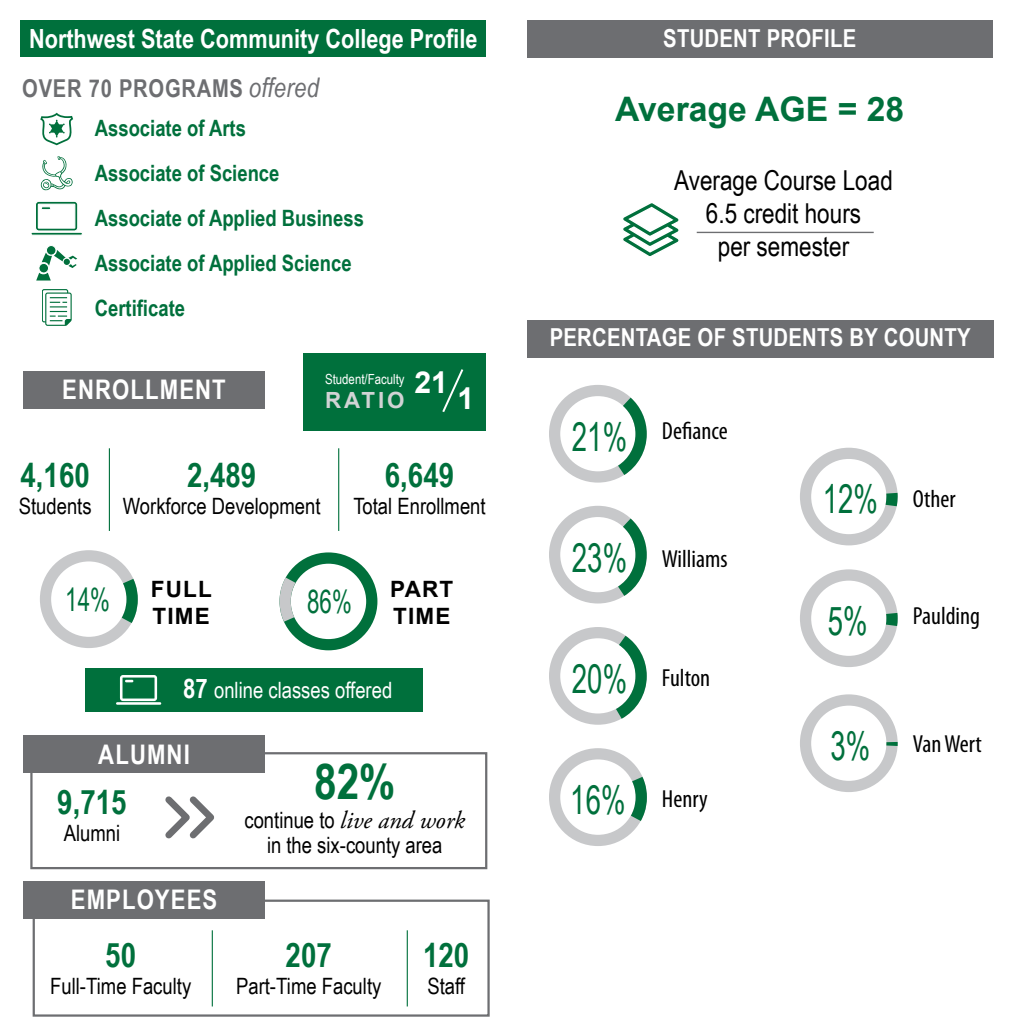
<style>
.page{position:relative;width:1013px;height:1033px;background:#fff}
.page>*{position:absolute;margin:0;border:0;box-sizing:border-box;transform-origin:0 0}
.t1{font:700 49.5px "Arial Narrow";color:#00703c}
.t2{font:700 33.75px "Arial Narrow";color:#00703c}
.t3{font:700 33.75px "Arial";color:#00703c}
.t4{font:32.18px "Arial Narrow";color:#00703c;scale:.85 1}
.t5{font:700 30.15px "Arial";color:#fff}
.t6{font:27.45px/32.9px "Arial Narrow";color:#000;text-align:center}
.t7{font:700 27px "Arial Narrow";letter-spacing:.04em;color:#fff}
.t8{font:700 26.55px "Arial Narrow";color:#fff}
.t9{font:condensed 24.75px "Myriad Pro";color:#000}
.t10{font:700 24.75px "Arial Narrow";letter-spacing:.01em;color:#fff}
.t11{font:italic 24.75px "Adobe Garamond Pro";color:#000}
.t12{font:700 24.53px "Arial Narrow";letter-spacing:.03em;color:#6d6e71}
.t13{font:22.5px "Arial Narrow";color:#000}
.t14{font:700 22.5px/45px "Arial Narrow";color:#00703c}
.t15{font:22.5px "Arial Narrow";color:#fff}
.t16{font:700 22.5px/27px "Arial";letter-spacing:.05em;color:#000}
.t17{font:700 22.28px "Arial";letter-spacing:.13em;color:#d1d3d4}
.t18{font:13.95px "Arial Narrow";color:#fff}
.s1{font-weight:400;font-style:italic;font-size:27px}
.s2{font-weight:700;font-size:27px}
.s3{font-family:"Arial Narrow";font-style:normal;font-size:22.5px}
.s4{font-family:"Arial Narrow";font-stretch:normal;font-size:39.6px;color:#00703c}
</style>
<div class="page">
<div style="left:33px;top:899px;width:456px;height:117px;border:2px solid #6d6e71"></div>
<div style="left:30px;top:752px;width:457px;height:117px;border:2px solid #6d6e71"></div>
<div style="left:20px;top:20px;width:466px;height:37px;background:#00703c"></div>
<div style="left:303px;top:353px;width:183px;height:77px;background:#00703c"></div>
<div style="left:85px;top:668px;width:337px;height:44px;background:#00703c"></div>
<div style="left:23px;top:881px;width:242px;height:37px;background:#6d6e71"></div>
<div style="left:23px;top:735px;width:242px;height:38px;background:#6d6e71"></div>
<div style="left:23px;top:371px;width:242px;height:37px;background:#6d6e71"></div>
<div style="left:526px;top:320px;width:467px;height:37px;background:#6d6e71"></div>
<div style="left:526px;top:20px;width:466px;height:37px;background:#6d6e71"></div>
<svg style="left:31px;top:201px;width:51px;height:35px"></svg>
<svg style="left:41px;top:156px;width:32px;height:34px"></svg>
<div style="left:40px;top:550px;width:98px;height:98px;border:11px solid #c7c8ca;border-radius:50%"></div>
<svg style="left:111px;top:566px;width:27px;height:70px"></svg>
<svg style="left:42px;top:289px;width:30px;height:37px"></svg>
<div style="left:46px;top:245px;width:10px;height:10px;border:1px solid #fff;border-radius:50%"></div>
<svg style="left:36px;top:248px;width:41px;height:32px"></svg>
<svg style="left:40px;top:113px;width:33px;height:32px"></svg>
<svg style="left:442px;top:369px;width:22px;height:43px"></svg>
<hr style="left:109px;top:448px;width:1px;height:83px;background:#00703c">
<hr style="left:338px;top:448px;width:1px;height:83px;background:#00703c">
<div style="left:279px;top:552px;width:98px;height:98px;border:11px solid #00703c;border-radius:50%"></div>
<svg style="left:279px;top:565px;width:27px;height:69px"></svg>
<svg style="left:165px;top:796px;width:49px;height:43px"></svg>
<svg style="left:116px;top:675px;width:45px;height:30px"></svg>
<hr style="left:212px;top:930px;width:1px;height:76px;background:#00703c">
<hr style="left:407px;top:930px;width:1px;height:76px;background:#00703c">
<svg style="left:623px;top:203px;width:56px;height:53px"></svg>
<hr style="left:696px;top:232px;width:177px;height:1px;background:#6d6e71">
<div style="left:800px;top:694px;width:97px;height:98px;border:11px solid #c7c8ca;border-radius:50%"></div>
<svg style="left:883px;top:730px;width:15px;height:27px"></svg>
<div style="left:800px;top:448px;width:97px;height:97px;border:11px solid #c7c8ca;border-radius:50%"></div>
<svg style="left:879px;top:481px;width:19px;height:38px"></svg>
<div style="left:549px;top:506px;width:97px;height:97px;border:11px solid #c7c8ca;border-radius:50%"></div>
<svg style="left:605px;top:507px;width:42px;height:96px"></svg>
<div style="left:800px;top:569px;width:97px;height:98px;border:11px solid #c7c8ca;border-radius:50%"></div>
<svg style="left:881px;top:601px;width:17px;height:37px"></svg>
<div style="left:549px;top:748px;width:98px;height:98px;border:11px solid #c7c8ca;border-radius:50%"></div>
<svg style="left:620px;top:764px;width:27px;height:69px"></svg>
<div style="left:549px;top:627px;width:97px;height:98px;border:11px solid #c7c8ca;border-radius:50%"></div>
<svg style="left:603px;top:627px;width:44px;height:98px"></svg>
<div style="left:549px;top:385px;width:97px;height:97px;border:11px solid #c7c8ca;border-radius:50%"></div>
<svg style="left:605px;top:386px;width:42px;height:96px"></svg>
<p class="t8" style="left:29px;top:18px;width:450px">Northwest State Community College Profile</p>
<p class="t12" style="left:22px;top:70px;width:298px">OVER 70 PROGRAMS <span class="s1">offered</span></p>
<p class="t14" style="left:95px;top:104px;width:270px">Associate of Arts<br>Associate of Science<br>Associate of Applied Business<br>Associate of Applied Science<br>Certificate</p>
<p class="t7" style="left:62px;top:369px;width:165px">ENROLLMENT</p>
<p class="t18" style="left:325px;top:369px;width:81px">Student/Faculty</p>
<p class="t17" style="left:325px;top:385px;width:81px">RATIO</p>
<h3 class="t5" style="left:414px;top:363px;width:35px">21</h3>
<h3 class="t5" style="left:457px;top:378px;width:18px">1</h3>
<h2 class="t2" style="left:21px;top:449px;width:71px">4,160</h2>
<p class="t13" style="left:19px;top:489px;width:74px">Students</p>
<h2 class="t2" style="left:187px;top:449px;width:71px">2,489</h2>
<p class="t13" style="left:123px;top:489px;width:199px">Workforce Development</p>
<h2 class="t2" style="left:385px;top:449px;width:71px">6,649</h2>
<p class="t13" style="left:353px;top:489px;width:134px">Total Enrollment</p>
<h3 class="t4" style="left:65px;top:576px;width:54px">14%</h3>
<p class="t16" style="left:151px;top:576px;width:62px">FULL<br>TIME</p>
<p class="t16" style="left:390px;top:576px;width:64px">PART<br>TIME</p>
<h3 class="t4" style="left:307px;top:578px;width:54px">86%</h3>
<p class="t15" style="left:183px;top:674px;width:210px"><span class="s2">87</span> online classes offered</p>
<p class="t7" style="left:98px;top:733px;width:93px">ALUMNI</p>
<h2 class="t2" style="left:57px;top:776px;width:71px">9,715</h2>
<p class="t13" style="left:64px;top:816px;width:58px">Alumni</p>
<p class="t7" style="left:71px;top:879px;width:148px">EMPLOYEES</p>
<h2 class="t2" style="left:105px;top:929px;width:32px">50</h2>
<p class="t13" style="left:50px;top:969px;width:143px">Full-Time Faculty</p>
<h1 class="t1" style="left:314px;top:744px;width:83px">82%</h1>
<p class="t11" style="left:244px;top:805px;width:222px"><span class="s3">continue to</span> live and work</p>
<p class="t13" style="left:267px;top:828px;width:177px">in the six-county area</p>
<h2 class="t2" style="left:286px;top:929px;width:48px">207</h2>
<p class="t13" style="left:236px;top:969px;width:147px">Part-Time Faculty</p>
<h2 class="t2" style="left:423px;top:929px;width:48px">120</h2>
<p class="t13" style="left:427px;top:969px;width:39px">Staff</p>
<p class="t10" style="left:663px;top:19px;width:194px">STUDENT PROFILE</p>
<h2 class="t3" style="left:615px;top:86px;width:291px">Average AGE = 28</h2>
<p class="t6" style="left:674px;top:162px;width:220px">Average Course Load<br>6.5 credit hours<br>per semester</p>
<p class="t10" style="left:549px;top:319px;width:422px">PERCENTAGE OF STUDENTS BY COUNTY</p>
<p class="t9" style="left:572px;top:415px;width:157px"><span class="s4">21%</span> Defiance</p>
<p class="t9" style="left:572px;top:544px;width:157px"><span class="s4">23%</span> Williams</p>
<p class="t9" style="left:572px;top:663px;width:140px"><span class="s4">20%</span> Fulton</p>
<p class="t9" style="left:570px;top:784px;width:139px"><span class="s4">16%</span> Henry</p>
<p class="t9" style="left:822px;top:483px;width:134px"><span class="s4">12%</span> Other</p>
<p class="t9" style="left:827px;top:601px;width:154px"><span class="s4">5%</span> Paulding</p>
<p class="t9" style="left:830px;top:729px;width:153px"><span class="s4">3%</span> Van Wert</p>
</div>
